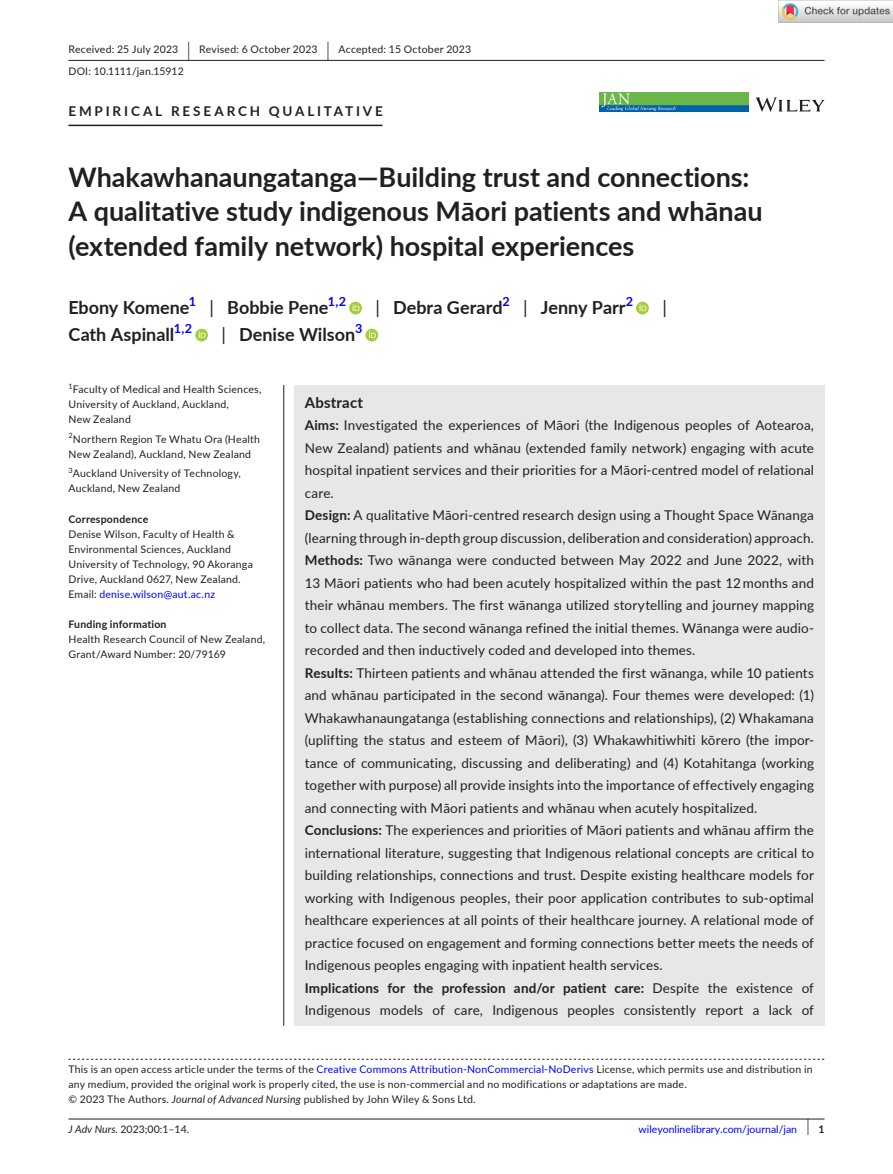
<style>
.page{position:relative;width:893px;height:1174px;background:#fff}
.page>*{position:absolute;margin:0;border:0;box-sizing:border-box;transform-origin:0 0}
.t1{font:700 27px/34.5px "Lato";color:#231f20}
.t2{font:700 18px "Lato";color:#231f20}
.t3{font:18px "Lato";color:#231f20}
.t4{font:700 15px "Lato";letter-spacing:.015em;color:#231f20}
.t5{font:13.5px/22.5px "Lato";letter-spacing:.01em;color:#231f20}
.t6{font:700 13.5px "Lato";letter-spacing:.21em;color:#231f20}
.t7{font:700 12.6px "Lato";color:#00f}
.t8{font:10.5px/15px "Lato";letter-spacing:.02em;color:#231f20}
.t9{font:10.5px "Lato";color:#00f}
.t10{font:700 10.5px "Lato";letter-spacing:.02em;color:#231f20}
.t11{font:7.35px "Lato";color:#231f20}
.s1{font-size:19.65px}
.s2{font-weight:400}
.s3{color:#00f}
.s4{font-weight:700}
.s5{font-style:italic}
.s6{font-size:17.4px;color:#231f20}
.s7{font-weight:700;color:#231f20}
</style>
<div class="page">
<hr style="left:68px;top:1118px;width:756px;height:1px;background:#231f20">
<svg style="left:756px;top:97px;width:68px;height:15px"></svg>
<img style="left:599px;top:92px;width:149px;height:20px">
<hr style="left:68px;top:60px;width:756px;height:1px;background:#231f20">
<hr style="left:68px;top:125px;width:314px;height:1px;background:#231f20">
<svg style="left:349px;top:302px;width:13px;height:12px"></svg>
<svg style="left:353px;top:304px;width:6px;height:7px"></svg>
<svg style="left:636px;top:302px;width:13px;height:12px"></svg>
<svg style="left:639px;top:304px;width:7px;height:7px"></svg>
<svg style="left:195px;top:329px;width:13px;height:12px"></svg>
<svg style="left:199px;top:331px;width:7px;height:7px"></svg>
<div style="left:365px;top:329px;width:13px;height:12px;background:#a5cd39;border-radius:50%"></div>
<svg style="left:369px;top:331px;width:7px;height:7px"></svg>
<svg style="left:68px;top:1058px;width:756px;height:1px"></svg>
<div style="left:294px;top:385px;width:530px;height:640px;background:#e6e7e9"></div>
<hr style="left:283px;top:385px;width:1px;height:640px;background:#231f20">
<img style="left:779px;top:0;width:114px;height:23px">
<p class="t8" style="left:68px;top:38px;width:404px;line-height:21.8px">Received: 25 July 2023 <span class="s1">|</span> Revised: 6 October 2023 <span class="s1">|</span> Accepted: 15 October 2023<br>DOI: 10.1111/jan.15912</p>
<p class="t6" style="left:68px;top:101px;width:316px">EMPIRICAL RESEARCH QUALITATIVE</p>
<h1 class="t1" style="left:68px;top:159px;width:696px">Whakawhanaungatanga—Building trust and connections:<br>A qualitative study indigenous Māori patients and whānau (extended family network) hospital experiences</h1>
<h2 class="t2" style="left:68px;top:295px;width:123px">Ebony Komene</h2>
<p class="t7" style="left:189px;top:292px;width:9px">1</p>
<h2 class="t2" style="left:210px;top:295px;width:121px"><span class="s2">|</span> Bobbie Pene</h2>
<p class="t7" style="left:328px;top:292px;width:20px">1,2</p>
<h2 class="t2" style="left:375px;top:295px;width:129px"><span class="s2">|</span> Debra Gerard</h2>
<p class="t7" style="left:502px;top:292px;width:9px">2</p>
<h2 class="t2" style="left:523px;top:295px;width:104px"><span class="s2">|</span> Jenny Parr</h2>
<p class="t7" style="left:626px;top:292px;width:9px">2</p>
<h2 class="t3" style="left:662px;top:295px;width:6px">|</h2>
<h2 class="t2" style="left:68px;top:322px;width:107px">Cath Aspinall</h2>
<p class="t7" style="left:174px;top:319px;width:20px">1,2</p>
<h2 class="t2" style="left:221px;top:322px;width:135px"><span class="s2">|</span> Denise Wilson</h2>
<p class="t7" style="left:355px;top:319px;width:9px">3</p>
<p class="t11" style="left:68px;top:381px;width:6px">1</p>
<p class="t8" style="left:68px;top:382px;width:195px;text-indent:4px">Faculty of Medical and Health Sciences,<br>University of Auckland, Auckland,<br>New Zealand</p>
<p class="t8" style="left:68px;top:431px;width:193px"><sup>2</sup>Northern Region Te Whatu Ora (Health<br>New Zealand), Auckland, New Zealand</p>
<p class="t8" style="left:68px;top:466px;width:174px"><sup>3</sup>Auckland University of Technology,<br>Auckland, New Zealand</p>
<p class="t10" style="left:68px;top:511px;width:81px">Correspondence</p>
<p class="t8" style="left:68px;top:526px;width:186px">Denise Wilson, Faculty of Health &amp; Environmental Sciences, Auckland University of Technology, 90 Akoranga Drive, Auckland 0627, New Zealand.<br>Email: <span class="s3">denise.wilson@aut.ac.nz</span></p>
<p class="t10" style="left:68px;top:616px;width:100px">Funding information</p>
<p class="t8" style="left:68px;top:631px;width:198px">Health Research Council of New Zealand,<br>Grant/Award Number: 20/79169</p>
<p class="t4" style="left:305px;top:391px;width:60px">Abstract</p>
<p class="t5" style="left:305px;top:413px;width:511px"><span class="s4">Aims:</span> Investigated the experiences of Māori (the Indigenous peoples of Aotearoa, New Zealand) patients and whānau (extended family network) engaging with acute hospital inpatient services and their priorities for a Māori-centred model of relational care.<br><span class="s4">Design:</span> A qualitative Māori-centred research design using a Thought Space Wānanga (learning through in-depth group discussion, deliberation and consideration) approach.<br><span class="s4">Methods:</span> Two wānanga were conducted between May 2022 and June 2022, with 13 Māori patients who had been acutely hospitalized within the past 12 months and their whānau members. The first wānanga utilized storytelling and journey mapping to collect data. The second wānanga refined the initial themes. Wānanga were audio&shy;recorded and then inductively coded and developed into themes.<br><span class="s4">Results:</span> Thirteen patients and whānau attended the first wānanga, while 10 patients and whānau participated in the second wānanga). Four themes were developed: (1)<br>Whakawhanaungatanga (establishing connections and relationships), (2) Whakamana (uplifting the status and esteem of Māori), (3) Whakawhitiwhiti kōrero (the impor&shy;tance of communicating, discussing and deliberating) and (4) Kotahitanga (working together with purpose) all provide insights into the importance of effectively engaging and connecting with Māori patients and whānau when acutely hospitalized.<br><span class="s4">Conclusions:</span> The experiences and priorities of Māori patients and whānau affirm the international literature, suggesting that Indigenous relational concepts are critical to building relationships, connections and trust. Despite existing healthcare models for working with Indigenous peoples, their poor application contributes to sub-optimal healthcare experiences at all points of their healthcare journey. A relational mode of practice focused on engagement and forming connections better meets the needs of Indigenous peoples engaging with inpatient health services.<br><span class="s4">Implications for the profession and/or patient care:</span> Despite the existence of Indigenous models of care, Indigenous peoples consistently report a lack of</p>
<p class="t8" style="left:68px;top:1061px;width:746px">This is an open access article under the terms of the <span class="s3">Creative Commons Attribution-NonCommercial-NoDerivs</span> License, which permits use and distribution in any medium, provided the original work is properly cited, the use is non-commercial and no modifications or adaptations are made.<br>© 2023 The Authors. <span class="s5">Journal of Advanced Nursing</span> published by John Wiley &amp; Sons Ltd.</p>
<p class="t8" style="left:68px;top:1121px;width:122px"><span class="s5">J Adv Nurs.</span> 2023;00:1–14.</p>
<p class="t9" style="left:639px;top:1121px;width:187px">wileyonlinelibrary.com/journal/jan <span class="s6">|</span> <span class="s7">1</span></p>
</div>
